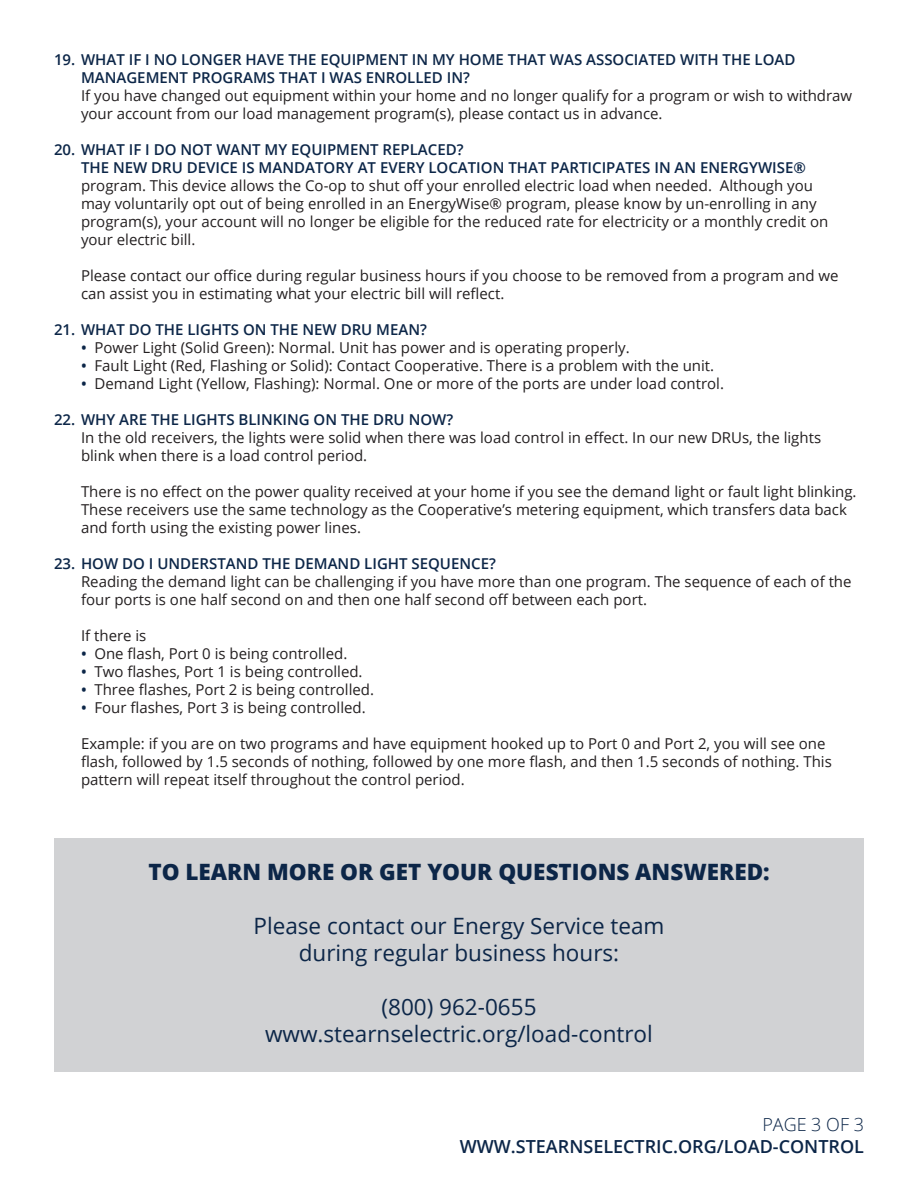
<style>
.page{position:relative;width:918px;height:1188px;background:#fff}
.page>*{position:absolute;margin:0;border:0;box-sizing:border-box;transform-origin:0 0}
.t1{font:22.5px/27px "Open Sans";color:#0c2648;text-align:center}
.t2{font:800 22.5px "Open Sans";color:#0c2648}
.t3{font:600 18px "Open Sans";color:#0c2648}
.t4{font:300 18px "Open Sans";color:#0c2648}
.t5{font:15px/18px "Open Sans";color:#231f20}
.t6{font:600 15px "Open Sans";color:#0c2648}
.s1{font-weight:600;color:#0c2648}
</style>
<div class="page">
<div style="left:54px;top:838px;width:810px;height:233px;background:#d1d2d4"></div>
<p class="t5" style="left:81px;top:51px;width:773px;text-indent:-27px"><span class="s1">19. WHAT IF I NO LONGER HAVE THE EQUIPMENT IN MY HOME THAT WAS ASSOCIATED WITH THE LOAD MANAGEMENT PROGRAMS THAT I WAS ENROLLED IN?<br></span>If you have changed out equipment within your home and no longer qualify for a program or wish to withdraw your account from our load management program(s), please contact us in advance.</p>
<p class="t5" style="left:81px;top:141px;width:749px;text-indent:-27px"><span class="s1">20. WHAT IF I DO NOT WANT MY EQUIPMENT REPLACED?<br>THE NEW DRU DEVICE IS MANDATORY AT EVERY LOCATION THAT PARTICIPATES IN AN ENERGYWISE® </span>program. This device allows the Co-op to shut off your enrolled electric load when needed. Although you may voluntarily opt out of being enrolled in an EnergyWise® program, please know by un-enrolling in any program(s), your account will no longer be eligible for the reduced rate for electricity or a monthly credit on your electric bill.</p>
<p class="t5" style="left:81px;top:267px;width:759px">Please contact our office during regular business hours if you choose to be removed from a program and we can assist you in estimating what your electric bill will reflect.</p>
<p class="t6" style="left:54px;top:320px;width:374px">21. WHAT DO THE LIGHTS ON THE NEW DRU MEAN?</p>
<p class="t5" style="left:81px;top:339px;width:550px"><span class="s1">•</span> Power Light (Solid Green): Normal. Unit has power and is operating properly.</p>
<p class="t5" style="left:81px;top:357px;width:635px"><span class="s1">•</span> Fault Light (Red, Flashing or Solid): Contact Cooperative. There is a problem with the unit.</p>
<p class="t5" style="left:81px;top:375px;width:645px"><span class="s1">•</span> Demand Light (Yellow, Flashing): Normal. One or more of the ports are under load control.</p>
<p class="t5" style="left:81px;top:411px;width:742px;text-indent:-27px"><span class="s1">22. WHY ARE THE LIGHTS BLINKING ON THE DRU NOW?<br></span>In the old receivers, the lights were solid when there was load control in effect. In our new DRUs, the lights blink when there is a load control period.</p>
<p class="t5" style="left:81px;top:483px;width:777px">There is no effect on the power quality received at your home if you see the demand light or fault light blinking.<br>These receivers use the same technology as the Cooperative’s metering equipment, which transfers data back and forth using the existing power lines.</p>
<p class="t5" style="left:81px;top:555px;width:772px;text-indent:-27px"><span class="s1">23. HOW DO I UNDERSTAND THE DEMAND LIGHT SEQUENCE?<br></span>Reading the demand light can be challenging if you have more than one program. The sequence of each of the four ports is one half second on and then one half second off between each port.</p>
<p class="t5" style="left:81px;top:627px;width:67px">If there is</p>
<p class="t5" style="left:81px;top:645px;width:268px"><span class="s1">•</span> One flash, Port 0 is being controlled.</p>
<p class="t5" style="left:81px;top:663px;width:283px"><span class="s1">•</span> Two flashes, Port 1 is being controlled.</p>
<p class="t5" style="left:81px;top:681px;width:295px"><span class="s1">•</span> Three flashes, Port 2 is being controlled.</p>
<p class="t5" style="left:81px;top:699px;width:286px"><span class="s1">•</span> Four flashes, Port 3 is being controlled.</p>
<p class="t5" style="left:81px;top:735px;width:752px">Example: if you are on two programs and have equipment hooked up to Port 0 and Port 2, you will see one flash, followed by 1.5 seconds of nothing, followed by one more flash, and then 1.5 seconds of nothing. This pattern will repeat itself throughout the control period.</p>
<p class="t2" style="left:148px;top:855px;width:623px">TO LEARN MORE OR GET YOUR QUESTIONS ANSWERED:</p>
<p class="t1" style="left:253px;top:912px;width:413px">Please contact our Energy Service team during regular business hours:</p>
<p class="t1" style="left:381px;top:993px;width:157px">(800) 962-0655</p>
<p class="t1" style="left:265px;top:1020px;width:389px">www.stearnselectric.org/load-control</p>
<p class="t4" style="left:762px;top:1112px;width:103px">PAGE 3 OF 3</p>
<p class="t3" style="left:460px;top:1134px;width:406px">WWW.STEARNSELECTRIC.ORG/LOAD-CONTROL</p>
</div>
